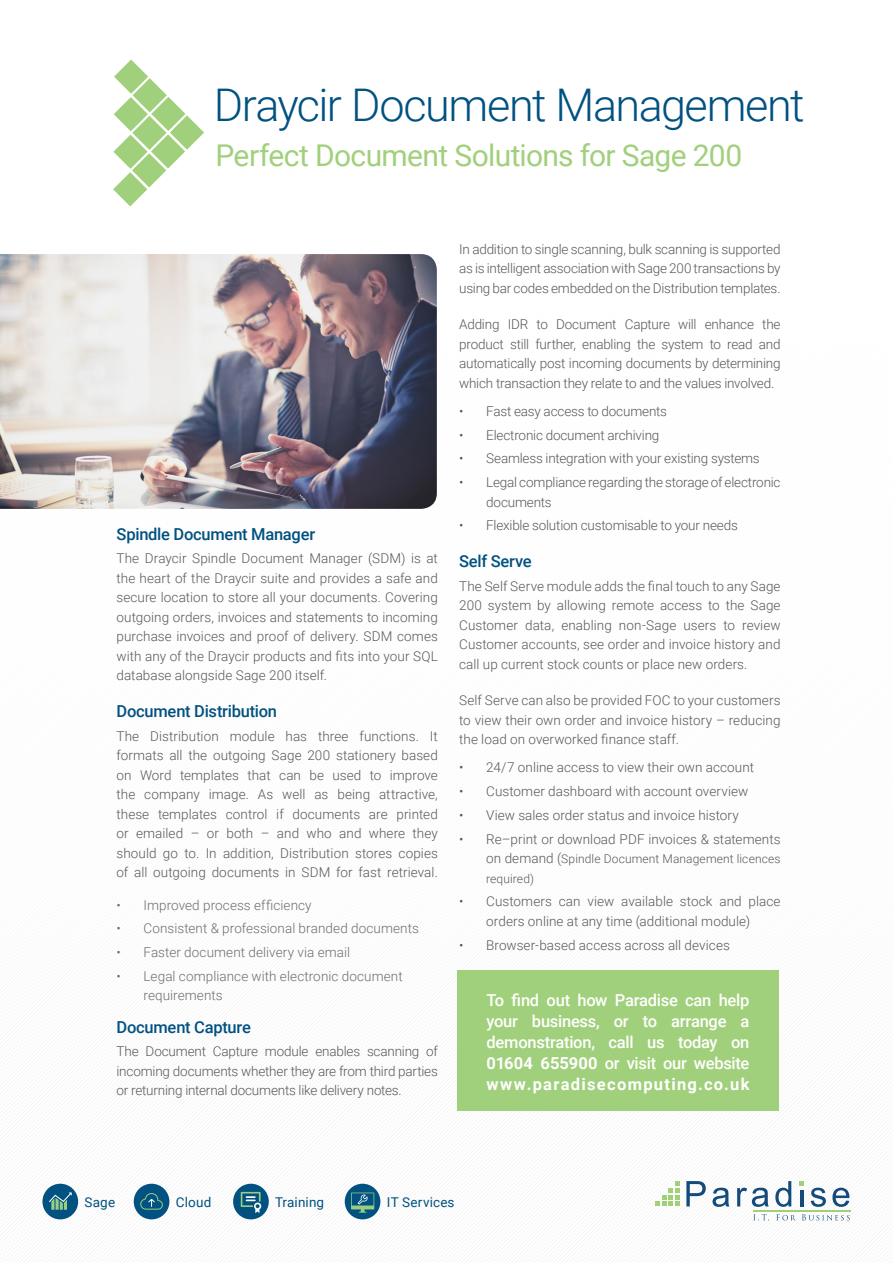
<style>
.page{position:relative;width:893px;height:1263px;background:#fff}
.page>*{position:absolute;margin:0;border:0;box-sizing:border-box;transform-origin:0 0}
.t1{font:300 45px "Roboto";letter-spacing:-.03em;color:#015181}
.t2{font:30px "Roboto";letter-spacing:-.025em;color:#a1d07c}
.t3{font:500 16.5px/21px "Roboto";letter-spacing:-.015em;color:#fff;text-align:justify}
.t4{font:500 16.5px "Roboto";letter-spacing:-.015em;color:#015181}
.t5{font:300 13.5px/19.5px "Roboto";color:#57585a;text-align:justify}
.t6{font:300 13.5px/19.5px "Roboto";letter-spacing:.005em;color:#6c6d70}
.t7{font:13.5px "Roboto";letter-spacing:.01em;color:#015181}
.t8{font:300 12px/19.5px "Roboto";letter-spacing:.01em;color:#57585a}
.s1{font-size:13.5px}
.s2{font-weight:700}
</style>
<div class="page">
<svg style="left:686px;top:1181px;width:20px;height:25px"></svg>
<svg style="left:712px;top:1188px;width:17px;height:19px"></svg>
<svg style="left:737px;top:1188px;width:32px;height:19px"></svg>
<svg style="left:775px;top:1181px;width:16px;height:26px"></svg>
<hr style="left:800px;top:1190px;width:3px;height:16px;background:#144a7c">
<svg style="left:811px;top:1188px;width:15px;height:19px"></svg>
<svg style="left:832px;top:1188px;width:17px;height:19px"></svg>
<svg style="left:799px;top:1181px;width:5px;height:5px"></svg>
<svg style="left:753px;top:1214px;width:16px;height:6px"></svg>
<svg style="left:776px;top:1214px;width:19px;height:6px"></svg>
<svg style="left:802px;top:1214px;width:48px;height:6px"></svg>
<hr style="left:752px;top:1210px;width:98px;height:1px;background:#a1d076">
<svg style="left:655px;top:1181px;width:25px;height:25px"></svg>
<div style="left:457px;top:970px;width:321px;height:140px;background:#a1d07c"></div>
<svg style="left:113px;top:60px;width:91px;height:146px"></svg>
<div style="left:42px;top:1184px;width:36px;height:35px;background:#015181;border-radius:50%"></div>
<svg style="left:49px;top:1192px;width:23px;height:18px"></svg>
<div style="left:134px;top:1184px;width:35px;height:35px;background:#015181;border-radius:50%"></div>
<svg style="left:140px;top:1193px;width:23px;height:17px"></svg>
<div style="left:233px;top:1184px;width:36px;height:35px;background:#015181;border-radius:50%"></div>
<svg style="left:241px;top:1192px;width:20px;height:21px"></svg>
<div style="left:345px;top:1184px;width:35px;height:35px;background:#015181;border-radius:50%"></div>
<svg style="left:351px;top:1192px;width:23px;height:20px"></svg>
<img style="left:0;top:254px;width:437px;height:255px">
<p class="t1" style="left:214px;top:73px;width:592px">Draycir Document Management</p>
<p class="t2" style="left:216px;top:135px;width:528px">Perfect Document Solutions for Sage 200</p>
<p class="t4" style="left:117px;top:522px;width:200px">Spindle Document Manager</p>
<p class="t5" style="left:117px;top:548px;width:323px">The Draycir Spindle Document Manager (SDM) is at the heart of the Draycir suite and provides a safe and secure location to store all your documents. Covering outgoing orders, invoices and statements to incoming purchase invoices and proof of delivery. SDM comes with any of the Draycir products and fits into your SQL database alongside Sage 200 itself.</p>
<p class="t4" style="left:117px;top:699px;width:162px">Document Distribution</p>
<p class="t5" style="left:117px;top:726px;width:323px">The Distribution module has three functions. It formats all the outgoing Sage 200 stationery based on Word templates that can be used to improve the company image. As well as being attractive, these templates control if documents are printed or emailed – or both – and who and where they should go to. In addition, Distribution stores copies of all outgoing documents in SDM for fast retrieval.</p>
<p class="t6" style="left:117px;top:894px;width:197px">• Improved process efficiency</p>
<p class="t6" style="left:117px;top:918px;width:304px">• Consistent &amp; professional branded documents</p>
<p class="t6" style="left:117px;top:942px;width:235px">• Faster document delivery via email</p>
<p class="t6" style="left:144px;top:966px;width:261px;text-indent:-27px">• Legal compliance with electronic document requirements</p>
<p class="t4" style="left:117px;top:1015px;width:136px">Document Capture</p>
<p class="t5" style="left:117px;top:1041px;width:323px">The Document Capture module enables scanning of incoming documents whether they are from third parties or returning internal documents like delivery notes.</p>
<p class="t5" style="left:459px;top:239px;width:323px">In addition to single scanning, bulk scanning is supported as is intelligent association with Sage 200 transactions by using bar codes embedded on the Distribution templates.</p>
<p class="t5" style="left:459px;top:314px;width:323px">Adding IDR to Document Capture will enhance the product still further, enabling the system to read and automatically post incoming documents by determining which transaction they relate to and the values involved.</p>
<p class="t5" style="left:459px;top:401px;width:209px">• Fast easy access to documents</p>
<p class="t5" style="left:459px;top:425px;width:202px">• Electronic document archiving</p>
<p class="t5" style="left:459px;top:448px;width:302px">• Seamless integration with your existing systems</p>
<p class="t5" style="left:486px;top:472px;width:296px;text-indent:-27px">• Legal compliance regarding the storage of electronic documents</p>
<p class="t5" style="left:459px;top:515px;width:280px">• Flexible solution customisable to your needs</p>
<p class="t4" style="left:459px;top:550px;width:74px">Self Serve</p>
<p class="t5" style="left:459px;top:576px;width:323px">The Self Serve module adds the final touch to any Sage 200 system by allowing remote access to the Sage Customer data, enabling non-Sage users to review Customer accounts, see order and invoice history and call up current stock counts or place new orders.</p>
<p class="t5" style="left:459px;top:690px;width:323px">Self Serve can also be provided FOC to your customers to view their own order and invoice history – reducing the load on overworked finance staff.</p>
<p class="t5" style="left:459px;top:757px;width:297px">• 24/7 online access to view their own account</p>
<p class="t5" style="left:459px;top:781px;width:291px">• Customer dashboard with account overview</p>
<p class="t5" style="left:459px;top:805px;width:281px">• View sales order status and invoice history</p>
<p class="t5" style="left:459px;top:828px;width:323px">• Re–print or download PDF invoices &amp; statements</p>
<p class="t8" style="left:486px;top:848px;width:296px"><span class="s1">on demand (</span>Spindle Document Management licences required)</p>
<p class="t5" style="left:459px;top:891px;width:323px;text-align:center">• Customers can view available stock and place orders online at any time (additional module)</p>
<p class="t5" style="left:459px;top:934px;width:272px">• Browser-based access across all devices</p>
<p class="t3" style="left:486px;top:988px;width:264px">To find out how Paradise can help your business, or to arrange a demonstration, call us today on <span class="s2">01604 655900</span> or visit our website <span class="s2">www.paradisecomputing.co.uk</span></p>
<p class="t7" style="left:85px;top:1192px;width:32px">Sage</p>
<p class="t7" style="left:176px;top:1192px;width:37px">Cloud</p>
<p class="t7" style="left:275px;top:1192px;width:50px">Training</p>
<p class="t7" style="left:387px;top:1192px;width:69px">IT Services</p>
</div>
